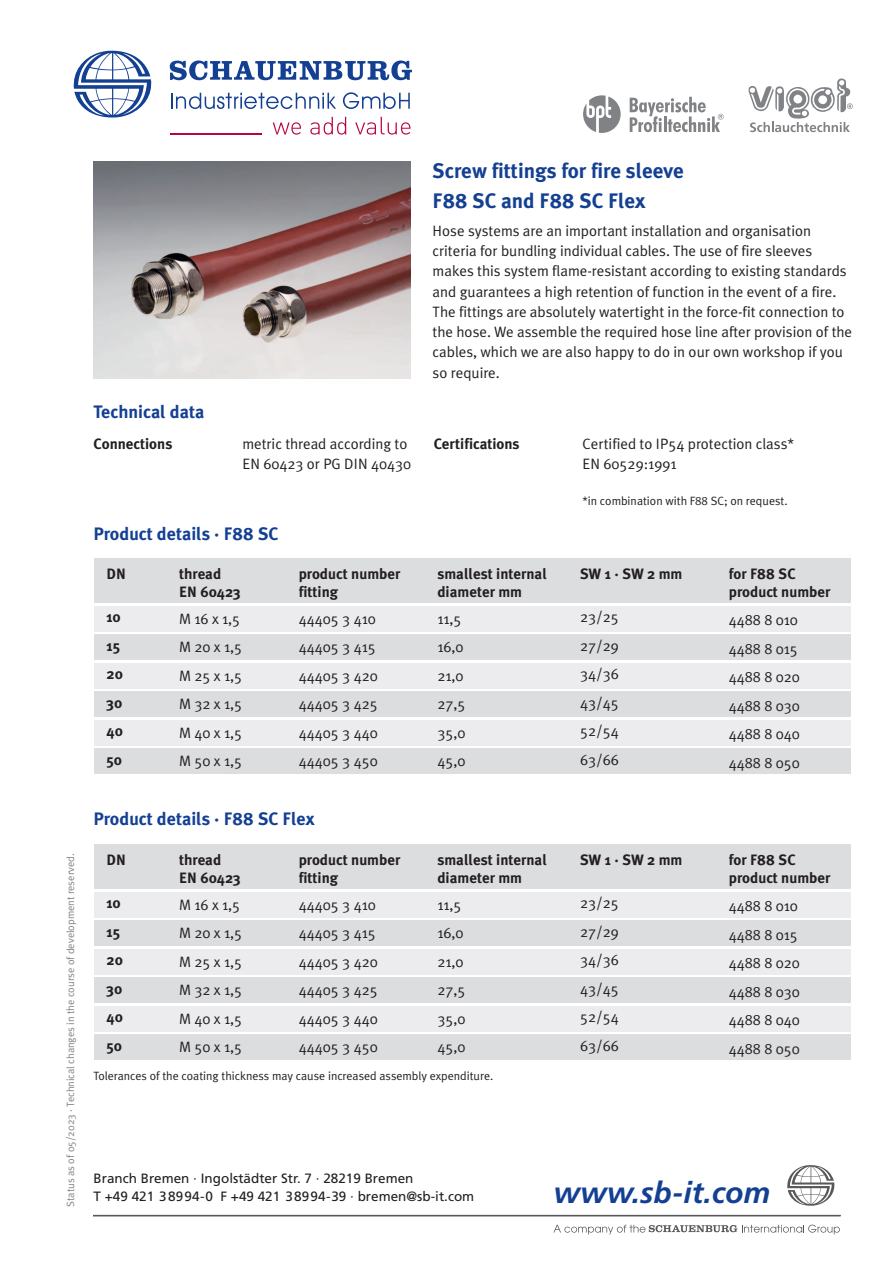
<style>
.page{position:relative;width:893px;height:1263px;background:#fff}
.page>*{position:absolute;margin:0;border:0;box-sizing:border-box;transform-origin:0 0}
.t1{font:italic 700 30px "Frutiger";color:#144093}
.t2{font:700 21px/30px "Meta Plus";color:#144093}
.t3{font:700 18px "Meta Plus";color:#144093}
.t4{font:15px/28.5px "Meta Plus Normal";color:#231f20}
.t5{font:700 15px/28.5px "Meta Plus";color:#231f20}
.t6{font:13.5px "Frutiger";color:#231f20}
.t7{font:12px "Meta Plus Normal";color:#231f20}
.t8{font:10.5px "Meta Plus Normal";color:#808285}
</style>
<div class="page">
<svg style="left:74px;top:51px;width:78px;height:67px"></svg>
<svg style="left:171px;top:93px;width:165px;height:16px"></svg>
<svg style="left:343px;top:92px;width:67px;height:17px"></svg>
<svg style="left:170px;top:60px;width:242px;height:20px"></svg>
<svg style="left:273px;top:122px;width:28px;height:13px"></svg>
<svg style="left:310px;top:117px;width:36px;height:18px"></svg>
<svg style="left:355px;top:117px;width:55px;height:18px"></svg>
<hr style="left:170px;top:133px;width:92px;height:1px;background:#b9053d">
<svg style="left:748px;top:78px;width:105px;height:54px"></svg>
<svg style="left:787px;top:1165px;width:47px;height:41px"></svg>
<svg style="left:94px;top:1215px;width:746px;height:1px"></svg>
<svg style="left:553px;top:1225px;width:287px;height:9px"></svg>
<svg style="left:583px;top:95px;width:38px;height:38px"></svg>
<svg style="left:630px;top:97px;width:94px;height:35px"></svg>
<div style="left:94px;top:558px;width:756px;height:44px;background:#dcdddf"></div>
<div style="left:94px;top:606px;width:756px;height:25px;background:#ececee"></div>
<div style="left:94px;top:634px;width:756px;height:26px;background:#dcdddf"></div>
<div style="left:94px;top:663px;width:756px;height:25px;background:#ececee"></div>
<div style="left:94px;top:691px;width:756px;height:26px;background:#dcdddf"></div>
<div style="left:94px;top:720px;width:756px;height:25px;background:#ececee"></div>
<div style="left:94px;top:748px;width:756px;height:26px;background:#dcdddf"></div>
<div style="left:94px;top:844px;width:756px;height:45px;background:#dcdddf"></div>
<div style="left:94px;top:892px;width:756px;height:26px;background:#ececee"></div>
<div style="left:94px;top:921px;width:756px;height:25px;background:#dcdddf"></div>
<div style="left:94px;top:949px;width:756px;height:26px;background:#ececee"></div>
<div style="left:94px;top:978px;width:756px;height:25px;background:#dcdddf"></div>
<div style="left:94px;top:1006px;width:756px;height:26px;background:#ececee"></div>
<div style="left:94px;top:1034px;width:756px;height:26px;background:#dcdddf"></div>
<img style="left:94px;top:162px;width:316px;height:216px">
<p class="t8" style="left:67px;top:1207px;width:355px;rotate:-90deg">Status as of 05/2023 · Technical changes in the course of development reserved.</p>
<p class="t3" style="left:94px;top:405px;width:112px">Technical data</p>
<p class="t5" style="left:94px;top:430px;width:80px">Connections</p>
<p class="t4" style="left:242px;top:435px;width:170px;line-height:20.2px">metric thread according to<br>EN 60423 or PG DIN 40430</p>
<p class="t3" style="left:94px;top:526px;width:186px">Product details · F88 SC</p>
<p class="t5" style="left:107px;top:560px;width:21px">DN</p>
<p class="t5" style="left:107px;top:604px;width:18px">10<br>15<br>20<br>30<br>40<br>50</p>
<p class="t5" style="left:179px;top:565px;width:63px;line-height:18px">thread<br>EN 60423</p>
<p class="t4" style="left:179px;top:605px;width:65px">M 16 x 1,5<br>M 20 x 1,5<br>M 25 x 1,5<br>M 32 x 1,5<br>M 40 x 1,5<br>M 50 x 1,5</p>
<p class="t5" style="left:299px;top:565px;width:103px;line-height:18px">product number fitting</p>
<p class="t4" style="left:299px;top:605px;width:80px">44405 3 410<br>44405 3 415<br>44405 3 420<br>44405 3 425<br>44405 3 440<br>44405 3 450</p>
<p class="t3" style="left:94px;top:812px;width:223px">Product details · F88 SC Flex</p>
<p class="t5" style="left:107px;top:846px;width:21px">DN</p>
<p class="t5" style="left:107px;top:890px;width:18px">10<br>15<br>20<br>30<br>40<br>50</p>
<p class="t5" style="left:179px;top:852px;width:63px;line-height:18px">thread<br>EN 60423</p>
<p class="t4" style="left:179px;top:891px;width:65px">M 16 x 1,5<br>M 20 x 1,5<br>M 25 x 1,5<br>M 32 x 1,5<br>M 40 x 1,5<br>M 50 x 1,5</p>
<p class="t5" style="left:299px;top:852px;width:103px;line-height:18px">product number fitting</p>
<p class="t4" style="left:299px;top:891px;width:80px">44405 3 410<br>44405 3 415<br>44405 3 420<br>44405 3 425<br>44405 3 440<br>44405 3 450</p>
<h2 class="t2" style="left:433px;top:157px;width:253px">Screw fittings for fire sleeve<br>F88 SC and F88 SC Flex</h2>
<p class="t4" style="left:433px;top:222px;width:421px;line-height:20.2px">Hose systems are an important installation and organisation criteria for bundling individual cables. The use of fire sleeves makes this system flame-resistant according to existing standards and guarantees a high retention of function in the event of a fire.<br>The fittings are absolutely watertight in the force-fit connection to the hose. We assemble the required hose line after provision of the cables, which we are also happy to do in our own workshop if you so require.</p>
<p class="t5" style="left:434px;top:430px;width:87px">Certifications</p>
<p class="t4" style="left:583px;top:434px;width:213px;line-height:20.2px">Certified to IP54 protection class*<br>EN 60529:1991</p>
<p class="t7" style="left:583px;top:496px;width:207px">*in combination with F88 SC; on request.</p>
<p class="t5" style="left:437px;top:565px;width:111px;line-height:18px">smallest internal diameter mm</p>
<p class="t4" style="left:437px;top:605px;width:30px">11,5<br>16,0<br>21,0<br>27,5<br>35,0<br>45,0</p>
<p class="t5" style="left:437px;top:852px;width:111px;line-height:18px">smallest internal diameter mm</p>
<p class="t4" style="left:437px;top:891px;width:30px">11,5<br>16,0<br>21,0<br>27,5<br>35,0<br>45,0</p>
<p class="t5" style="left:580px;top:560px;width:104px">SW 1 · SW 2 mm</p>
<p class="t4" style="left:580px;top:604px;width:40px;text-align:justify">23/25<br>27/29<br>34/36<br>43/45<br>52/54<br>63/66</p>
<p class="t5" style="left:580px;top:846px;width:104px">SW 1 · SW 2 mm</p>
<p class="t4" style="left:580px;top:890px;width:40px;text-align:justify">23/25<br>27/29<br>34/36<br>43/45<br>52/54<br>63/66</p>
<p class="t5" style="left:729px;top:565px;width:103px;line-height:18px">for F88 SC product number</p>
<p class="t4" style="left:729px;top:607px;width:72px">4488 8 010<br>4488 8 015<br>4488 8 020<br>4488 8 030<br>4488 8 040<br>4488 8 050</p>
<p class="t5" style="left:729px;top:852px;width:103px;line-height:18px">for F88 SC product number</p>
<p class="t4" style="left:729px;top:893px;width:72px">4488 8 010<br>4488 8 015<br>4488 8 020<br>4488 8 030<br>4488 8 040<br>4488 8 050</p>
<p class="t7" style="left:94px;top:1072px;width:401px">Tolerances of the coating thickness may cause increased assembly expenditure.</p>
<p class="t6" style="left:94px;top:1173px;width:321px">Branch Bremen · Ingolstädter Str. 7 · 28219 Bremen</p>
<p class="t6" style="left:94px;top:1191px;width:382px">T +49 421 38994-0 F +49 421 38994-39 · bremen@sb-it.com</p>
<h1 class="t1" style="left:553px;top:1180px;width:218px">www.sb-it.com</h1>
</div>
